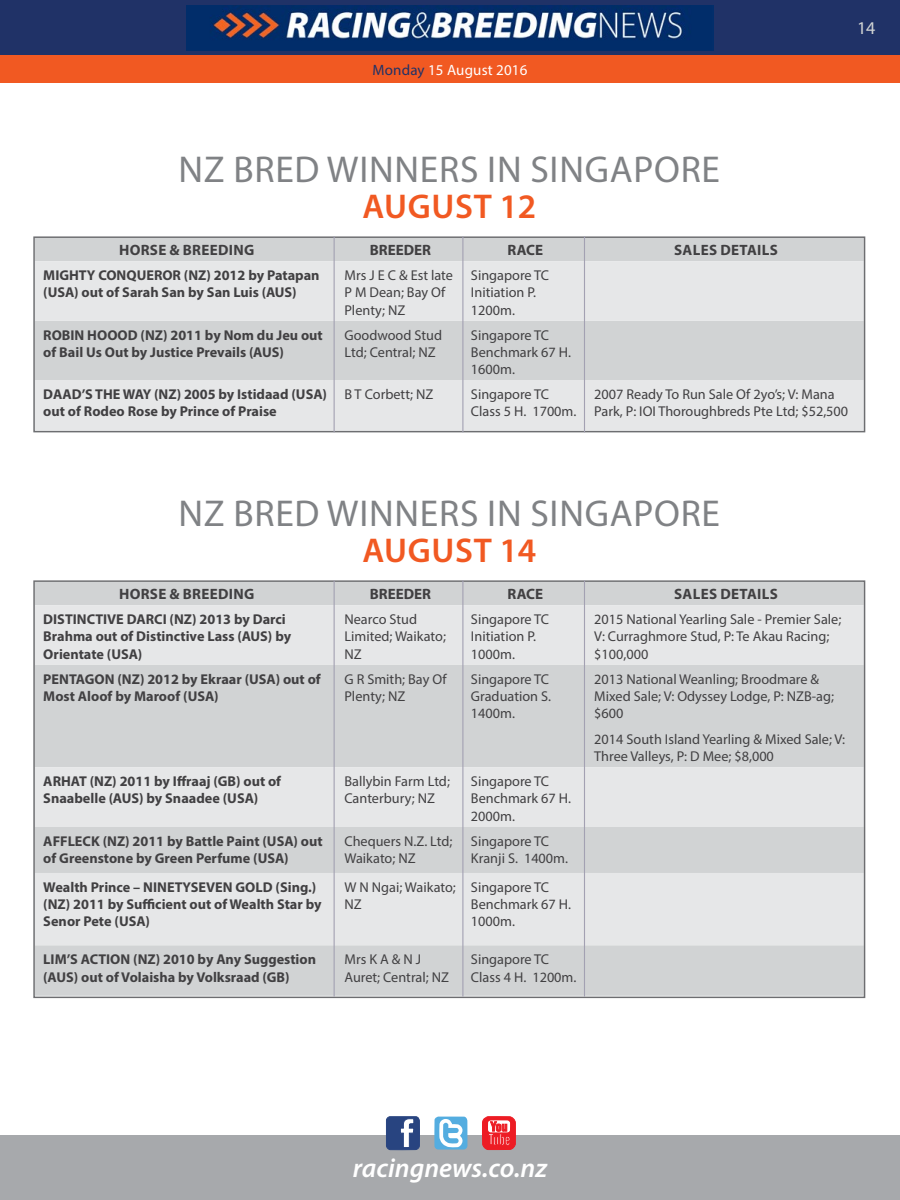
<style>
.page{position:relative;width:900px;height:1200px;background:#fff}
.page>*{position:absolute;margin:0;border:0;box-sizing:border-box;transform-origin:0 0}
.t1{font:37.5px "Myriad Pro";letter-spacing:.02em;color:#808285}
.t2{font:600 34.5px "Myriad Pro";letter-spacing:.01em;color:#f15922}
.t3{font:italic 600 27px "Myriad Pro";color:#fff}
.t4{font:18px "Myriad Pro";color:#d1d4d4}
.t5{font:700 15px "Myriad Pro";color:#414042}
.t6{font:15px "Myriad Pro";letter-spacing:.01em;color:#fff}
.t7{font:14.25px/17.1px "Myriad Pro";color:#414042}
.t8{font:700 14.25px/17.1px "Myriad Pro";color:#414042}
.s1{color:#203267}
</style>
<div class="page">
<div style="left:0;top:1136px;width:900px;height:64px;background:#a7a9ac"></div>
<svg style="left:386px;top:1117px;width:34px;height:33px"></svg>
<svg style="left:434px;top:1117px;width:33px;height:33px"></svg>
<svg style="left:482px;top:1116px;width:34px;height:34px"></svg>
<div style="left:0;top:0;width:900px;height:64px;background:#203267"></div>
<img style="left:187px;top:5px;width:526px;height:46px">
<div style="left:0;top:56px;width:900px;height:27px;background:#f15922"></div>
<div style="left:36px;top:239px;width:826px;height:22px;background:#d1d3d4"></div>
<svg style="left:36px;top:261px;width:826px;height:168px;background:#dedfe0"></svg>
<div style="left:33px;top:236px;width:832px;height:196px;border:2px solid #6d6e71"></div>
<div style="left:36px;top:583px;width:826px;height:412px;background:#d1d3d4"></div>
<svg style="left:36px;top:605px;width:826px;height:340px;background:#dcdedf"></svg>
<div style="left:33px;top:580px;width:832px;height:418px;border:2px solid #6d6e71"></div>
<hr style="left:334px;top:236px;width:1px;height:196px;background:#a3a1b2">
<hr style="left:462px;top:236px;width:1px;height:196px;background:#a3a1b2">
<hr style="left:584px;top:236px;width:1px;height:196px;background:#a3a1b2">
<hr style="left:334px;top:580px;width:1px;height:417px;background:#a3a1b2">
<hr style="left:462px;top:580px;width:1px;height:417px;background:#a3a1b2">
<hr style="left:584px;top:580px;width:1px;height:417px;background:#a3a1b2">
<p class="t6" style="left:373px;top:61px;width:156px"><span class="s1">Monday</span> 15 August 2016</p>
<p class="t4" style="left:857px;top:17px;width:20px">14</p>
<h1 class="t1" style="left:179px;top:146px;width:521px">NZ Bred Winners IN SINGAPORE</h1>
<h2 class="t2" style="left:363px;top:184px;width:24px">AUGU</h2>
<h2 class="t2" style="left:455px;top:184px;width:83px">ST 12</h2>
<p class="t5" style="left:119px;top:240px;width:21px">Horse</p>
<p class="t5" style="left:170px;top:240px;width:33px">&amp; Breeding</p>
<p class="t5" style="left:370px;top:240px;width:63px">BREEDER</p>
<p class="t5" style="left:508px;top:240px;width:37px">RACE</p>
<p class="t5" style="left:674px;top:240px;width:18px">Sales</p>
<p class="t5" style="left:721px;top:240px;width:20px">Details</p>
<p class="t8" style="left:43px;top:267px;width:278px">MIGHTY CONQUEROR (NZ) 2012 by Patapan (USA) out of Sarah San by San Luis (AUS)</p>
<p class="t7" style="left:344px;top:267px;width:110px">Mrs J E C &amp; Est late<br>P M Dean; Bay Of<br>Plenty; NZ</p>
<p class="t7" style="left:471px;top:267px;width:80px">Singapore TC<br>I nitiation P.<br>1200m.</p>
<p class="t8" style="left:43px;top:326px;width:281px">ROBIN HOOOD (NZ) 2011 by Nom du Jeu out of Bail Us Out by Justice Prevails (AUS)</p>
<p class="t7" style="left:344px;top:326px;width:99px">Goodwood Stud<br>Ltd; Central; NZ</p>
<p class="t7" style="left:471px;top:326px;width:102px">Singapore TC<br>Benchmark 67 H.<br>1600m.</p>
<p class="t8" style="left:43px;top:385px;width:285px">DAAD’S THE WAY (NZ) 2005 by Istidaad (USA) out of Rodeo Rose by Prince of Praise</p>
<p class="t7" style="left:344px;top:386px;width:90px">B T Corbett; NZ</p>
<p class="t7" style="left:471px;top:386px;width:107px">Singapore TC<br>Class 5 H. 1700m.</p>
<p class="t7" style="left:594px;top:386px;width:255px">2007 Ready To Run Sale Of 2yo’s; V: Mana<br>Park, P: IOI Thoroughbreds Pte Ltd; $52,500</p>
<h1 class="t1" style="left:179px;top:490px;width:521px">NZ Bred Winners IN SINGAPORE</h1>
<h2 class="t2" style="left:363px;top:528px;width:24px">AUGU</h2>
<h2 class="t2" style="left:455px;top:528px;width:83px">ST 14</h2>
<p class="t5" style="left:119px;top:584px;width:21px">Horse</p>
<p class="t5" style="left:170px;top:584px;width:33px">&amp; Breeding</p>
<p class="t5" style="left:370px;top:584px;width:63px">BREEDER</p>
<p class="t5" style="left:508px;top:584px;width:37px">RACE</p>
<p class="t5" style="left:674px;top:584px;width:18px">Sales</p>
<p class="t5" style="left:721px;top:584px;width:20px">Details</p>
<p class="t8" style="left:43px;top:611px;width:249px">DISTINCTIVE DARCI (NZ) 2013 by Darci<br>Brahma out of Distinctive Lass (AUS) by<br>Orientate (USA)</p>
<p class="t7" style="left:344px;top:611px;width:103px">Nearco Stud<br>Limited; Waikato;<br>NZ</p>
<p class="t7" style="left:471px;top:611px;width:80px">Singapore TC<br>I nitiation P.<br>1000m.</p>
<p class="t7" style="left:594px;top:611px;width:249px">2015 National Yearling Sale - Premier Sale;<br>V: Curraghmore Stud, P: Te Akau Racing; $100,000</p>
<p class="t8" style="left:43px;top:670px;width:279px">PENTAGON (NZ) 2012 by Ekraar (USA) out of<br>Most Aloof by Maroof (USA)</p>
<p class="t7" style="left:344px;top:670px;width:104px">G R Smith; Bay Of<br>Plenty; NZ</p>
<p class="t7" style="left:471px;top:670px;width:82px">Singapore TC<br>Graduation S.<br>1400m.</p>
<p class="t7" style="left:594px;top:670px;width:241px">2013 National Weanling; Broodmare &amp;<br>Mixed Sale; V: Odyssey Lodge, P: NZB-ag; $600</p>
<p class="t7" style="left:594px;top:730px;width:252px">2014 South Island Yearling &amp; Mixed Sale; V:<br>Three Valleys, P: D Mee; $8,000</p>
<p class="t8" style="left:43px;top:773px;width:239px">ARHAT (NZ) 2011 by Iffraaj (GB) out of<br>Snaabelle (AUS) by Snaadee (USA)</p>
<p class="t7" style="left:344px;top:773px;width:107px">Ballybin Farm Ltd;<br>Canterbury; NZ</p>
<p class="t7" style="left:471px;top:773px;width:102px">Singapore TC<br>Benchmark 67 H.<br>2000m.</p>
<p class="t8" style="left:43px;top:832px;width:281px">AFFLECK (NZ) 2011 by Battle Paint (USA) out of Greenstone by Green Perfume (USA)</p>
<p class="t7" style="left:344px;top:832px;width:110px">Chequers N.Z. Ltd;<br>Waikato; NZ</p>
<p class="t7" style="left:471px;top:832px;width:99px">Singapore TC<br>Kranji S. 1400m.</p>
<p class="t8" style="left:43px;top:878px;width:280px">Wealth Prince – NINETYSEVEN GOLD (Sing.) (NZ) 2011 by Sufficient out of Wealth Star by<br>Senor Pete (USA)</p>
<p class="t7" style="left:344px;top:879px;width:113px">W N Ngai; Waikato;<br>NZ</p>
<p class="t7" style="left:471px;top:879px;width:102px">Singapore TC<br>Benchmark 67 H.<br>1000m.</p>
<p class="t8" style="left:43px;top:951px;width:274px">LIM’S ACTION (NZ) 2010 by Any Suggestion (AUS) out of Volaisha by Volksraad (GB)</p>
<p class="t7" style="left:344px;top:951px;width:106px">Mrs K A &amp; N J<br>Auret; Central; NZ</p>
<p class="t7" style="left:471px;top:951px;width:107px">Singapore TC<br>Class 4 H. 1200m.</p>
<h3 class="t3" style="left:353px;top:1150px;width:196px">racingnews.co.nz</h3>
</div>
